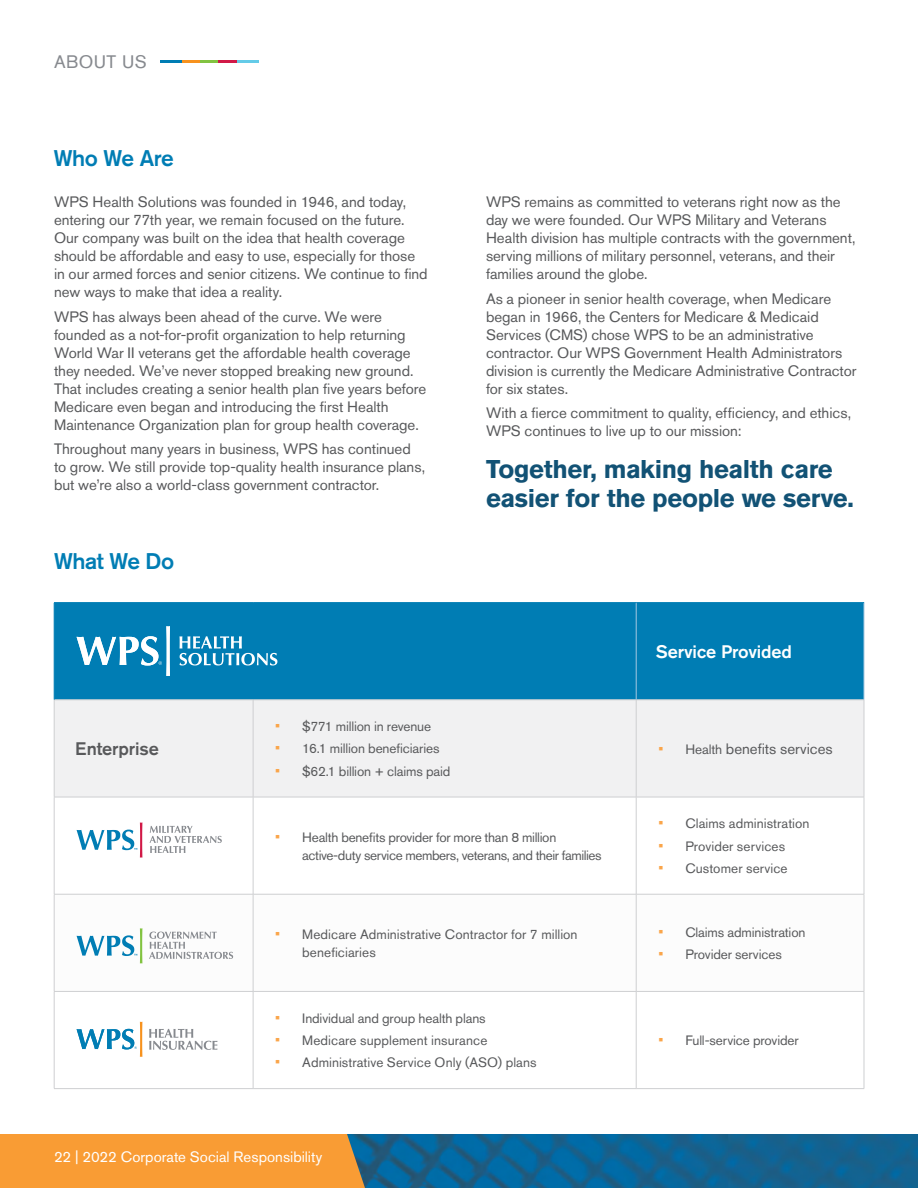
<style>
.page{position:relative;width:918px;height:1188px;background:#fff}
.page>*{position:absolute;margin:0;border:0;box-sizing:border-box;transform-origin:0 0}
.Body{font:700 25.5px/28.5px "Akzidenz Grotesk BE";letter-spacing:-.015em;color:#125275}
.Healdline_2{font:500 22.5px "Akzidenz Grotesk BE";letter-spacing:-.02em;color:#007db4}
.t1{font:500 18px "Akzidenz Grotesk BE";letter-spacing:-.01em;color:#fff}
.t2{font:500 18px "Akzidenz Grotesk BE";letter-spacing:-.005em;color:#58595b}
.Healdline_2-2{font:18px "Akzidenz Grotesk BE";letter-spacing:.02em;color:#878a8f}
.Body-2{font:15px/18px "Akzidenz Grotesk BE";letter-spacing:-.005em;color:#58595b}
.t3{font:15px "Akzidenz Grotesk BE";color:#fff}
.t4{font:13.5px/18px "Akzidenz Grotesk BE";letter-spacing:-.005em;color:#58595b}
.t5{font:13.5px/18px "Akzidenz Grotesk BE";letter-spacing:-.025em;color:#58595b}
.s1{font-size:15px;color:#faa54a}
.s2{color:#faa54a}
.s3{font-size:13.5px}
</style>
<div class="page">
<hr style="left:161px;top:60px;width:21px;height:3px;background:#007db4">
<hr style="left:182px;top:60px;width:18px;height:3px;background:#f7921e">
<hr style="left:200px;top:60px;width:19px;height:3px;background:#82c341">
<hr style="left:237px;top:60px;width:21px;height:3px;background:#64cbe8">
<hr style="left:219px;top:60px;width:18px;height:3px;background:#d11947">
<div style="left:55px;top:603px;width:809px;height:97px;background:#007db4"></div>
<div style="left:55px;top:701px;width:809px;height:96px;background:#f1f1f2"></div>
<svg style="left:55px;top:798px;width:198px;height:290px"></svg>
<svg style="left:55px;top:895px;width:809px;height:96px"></svg>
<hr style="left:54px;top:700px;width:199px;height:1px;background:#cecfd1">
<hr style="left:54px;top:700px;width:1px;height:97px;background:#cecfd1">
<hr style="left:54px;top:797px;width:199px;height:1px;background:#cecfd1">
<hr style="left:54px;top:797px;width:1px;height:97px;background:#cecfd1">
<hr style="left:253px;top:700px;width:383px;height:1px;background:#cecfd1">
<hr style="left:253px;top:700px;width:1px;height:97px;background:#cecfd1">
<hr style="left:253px;top:797px;width:383px;height:1px;background:#cecfd1">
<hr style="left:253px;top:797px;width:1px;height:97px;background:#cecfd1">
<hr style="left:636px;top:700px;width:228px;height:1px;background:#cecfd1">
<hr style="left:636px;top:700px;width:1px;height:97px;background:#cecfd1">
<hr style="left:636px;top:797px;width:228px;height:1px;background:#cecfd1">
<hr style="left:636px;top:797px;width:1px;height:97px;background:#cecfd1">
<hr style="left:864px;top:700px;width:1px;height:97px;background:#cecfd1">
<hr style="left:864px;top:797px;width:1px;height:97px;background:#cecfd1">
<hr style="left:54px;top:894px;width:199px;height:1px;background:#cecfd1">
<hr style="left:54px;top:894px;width:1px;height:97px;background:#cecfd1">
<hr style="left:253px;top:894px;width:383px;height:1px;background:#cecfd1">
<hr style="left:253px;top:894px;width:1px;height:97px;background:#cecfd1">
<hr style="left:636px;top:894px;width:228px;height:1px;background:#cecfd1">
<hr style="left:636px;top:894px;width:1px;height:97px;background:#cecfd1">
<hr style="left:864px;top:894px;width:1px;height:97px;background:#cecfd1">
<hr style="left:54px;top:991px;width:199px;height:1px;background:#cecfd1">
<hr style="left:54px;top:992px;width:1px;height:96px;background:#cecfd1">
<hr style="left:253px;top:991px;width:383px;height:1px;background:#cecfd1">
<hr style="left:253px;top:992px;width:1px;height:96px;background:#cecfd1">
<hr style="left:636px;top:991px;width:228px;height:1px;background:#cecfd1">
<hr style="left:636px;top:992px;width:1px;height:96px;background:#cecfd1">
<hr style="left:864px;top:992px;width:1px;height:96px;background:#cecfd1">
<hr style="left:636px;top:603px;width:1px;height:97px;background:#a4c8e2">
<hr style="left:864px;top:603px;width:1px;height:97px;background:#a4c8e2">
<hr style="left:54px;top:602px;width:199px;height:1px;background:#007db4">
<hr style="left:54px;top:603px;width:1px;height:97px;background:#007db4">
<hr style="left:253px;top:602px;width:383px;height:1px;background:#007db4">
<hr style="left:636px;top:602px;width:228px;height:1px;background:#007db4">
<hr style="left:54px;top:1088px;width:199px;height:1px;background:#cecfd1">
<hr style="left:253px;top:1088px;width:383px;height:1px;background:#cecfd1">
<hr style="left:636px;top:1088px;width:228px;height:1px;background:#cecfd1">
<svg style="left:180px;top:636px;width:97px;height:30px;background:#439fc7"></svg>
<svg style="left:77px;top:626px;width:93px;height:50px"></svg>
<svg style="left:149px;top:1029px;width:68px;height:21px"></svg>
<svg style="left:77px;top:1022px;width:65px;height:35px"></svg>
<svg style="left:149px;top:932px;width:84px;height:27px"></svg>
<svg style="left:77px;top:928px;width:65px;height:35px"></svg>
<svg style="left:150px;top:826px;width:72px;height:27px"></svg>
<svg style="left:77px;top:822px;width:65px;height:36px"></svg>
<img style="left:365px;top:1134px;width:553px;height:54px">
<div style="left:0;top:1134px;width:365px;height:54px;background:#f99c34"></div>
<p class="Healdline_2-2" style="left:54px;top:51px;width:94px">ABOUT US</p>
<p class="Healdline_2" style="left:54px;top:144px;width:122px">Who We Are</p>
<p class="Body-2" style="left:54px;top:193px;width:375px">WPS Health Solutions was founded in 1946, and today, entering our 77th year, we remain focused on the future.<br>Our company was built on the idea that health coverage should be affordable and easy to use, especially for those in our armed forces and senior citizens. We continue to find new ways to make that idea a reality.</p>
<p class="Body-2" style="left:54px;top:307px;width:374px">WPS has always been ahead of the curve. We were founded as a not-for-profit organization to help returning World War II veterans get the affordable health coverage they needed. We’ve never stopped breaking new ground.<br>That includes creating a senior health plan five years before Medicare even began and introducing the first Health Maintenance Organization plan for group health coverage.</p>
<p class="Body-2" style="left:54px;top:440px;width:373px">Throughout many years in business, WPS has continued to grow. We still provide top-quality health insurance plans, but we’re also a world-class government contractor.</p>
<p class="Healdline_2" style="left:54px;top:548px;width:122px">What We Do</p>
<p class="t2" style="left:75px;top:738px;width:85px">Enterprise</p>
<p class="t4" style="left:275px;top:717px;width:157px"><span class="s1">•</span> $771 million in revenue</p>
<p class="t4" style="left:275px;top:740px;width:166px"><span class="s1">•</span> 16.1 million beneficiaries</p>
<p class="t4" style="left:275px;top:762px;width:177px"><span class="s1">•</span> $62.1 billion + claims paid</p>
<p class="Body-2" style="left:486px;top:193px;width:371px">WPS remains as committed to veterans right now as the day we were founded. Our WPS Military and Veterans Health division has multiple contracts with the government, serving millions of military personnel, veterans, and their families around the globe.</p>
<p class="Body-2" style="left:486px;top:289px;width:372px">As a pioneer in senior health coverage, when Medicare began in 1966, the Centers for Medicare &amp; Medicaid Services (CMS) chose WPS to be an administrative contractor. Our WPS Government Health Administrators division is currently the Medicare Administrative Contractor for six states.</p>
<p class="Body-2" style="left:486px;top:404px;width:367px">With a fierce commitment to quality, efficiency, and ethics,<br>WPS continues to live up to our mission:</p>
<p class="Body" style="left:486px;top:455px;width:370px">Together, making health care easier for the people we serve.</p>
<p class="t1" style="left:656px;top:641px;width:138px">Service Provided</p>
<p class="Body-2" style="left:658px;top:740px;width:176px"><span class="s2">•</span> <span class="s3">Health</span> benefits services</p>
<p class="t5" style="left:302px;top:828px;width:301px;text-indent:-27px"><span class="s1">•</span> Health benefits provider for more than 8 million active-duty service members, veterans, and their families</p>
<p class="t4" style="left:658px;top:815px;width:153px"><span class="s1">•</span> Claims administration</p>
<p class="t4" style="left:658px;top:837px;width:128px"><span class="s1">•</span> Provider services</p>
<p class="t4" style="left:658px;top:859px;width:131px"><span class="s1">•</span> Customer service</p>
<p class="t4" style="left:302px;top:925px;width:277px;text-indent:-27px"><span class="s1">•</span> Medicare Administrative Contractor for 7 million beneficiaries</p>
<p class="t4" style="left:658px;top:923px;width:149px"><span class="s1">•</span> Claims administration</p>
<p class="t4" style="left:658px;top:945px;width:125px"><span class="s1">•</span> Provider services</p>
<p class="t4" style="left:275px;top:1009px;width:212px"><span class="s1">•</span> Individual and group health plans</p>
<p class="t4" style="left:275px;top:1031px;width:214px"><span class="s1">•</span> Medicare supplement insurance</p>
<p class="t4" style="left:275px;top:1054px;width:263px"><span class="s1">•</span> Administrative Service Only (ASO) plans</p>
<p class="t3" style="left:54px;top:1148px;width:270px">22 | 2022 Corporate Social Responsibility</p>
<p class="t4" style="left:658px;top:1031px;width:142px"><span class="s1">•</span> Full-service provider</p>
</div>
